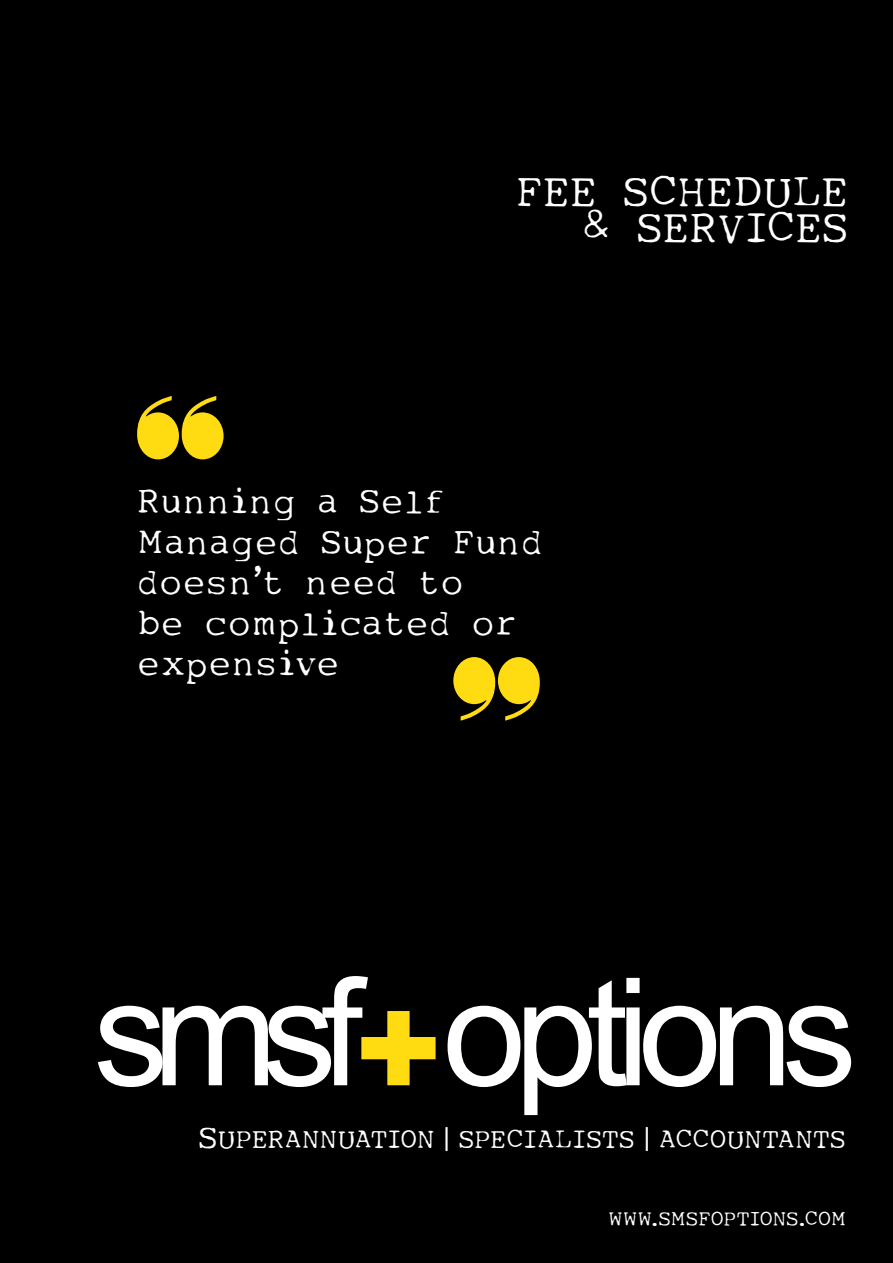
<style>
.page{position:relative;width:893px;height:1263px;background:#000}
.page>*{position:absolute;margin:0;border:0;box-sizing:border-box;transform-origin:0 0}
.t1{font:150px "Arial";letter-spacing:-.075em;color:#fff}
.t2{font:45px "My type of font";letter-spacing:-.035em;color:#fff}
.t3{font:36px/40.5px "My type of font";color:#fff}
.t4{font:27px "My type of font";letter-spacing:-.03em;color:#fff}
.t5{font:21px "My type of font";letter-spacing:-.025em;color:#fff}
.s1{font-family:"Special Elite"}
.s2{font-size:33px}
.s3{font-family:"Calibri"}
</style>
<div class="page">
<svg style="left:137px;top:396px;width:87px;height:63px"></svg>
<svg style="left:453px;top:657px;width:87px;height:63px"></svg>
<svg style="left:361px;top:1011px;width:75px;height:74px"></svg>
<p class="t2" style="left:515px;top:163px;width:335px">FEE SCHEDULE</p>
<p class="t2" style="left:583px;top:199px;width:268px">&amp; SERVICES</p>
<p class="t3" style="left:137px;top:481px;width:407px">Running a Self<br>Managed Super Fund doesn<span class="s1">’</span>t need to<br>be complicated or expensive</p>
<p class="t1" style="left:93px;top:929px;width:765px">smsf options</p>
<p class="t4" style="left:198px;top:1122px;width:649px"><span class="s2">S</span>UPERANNUATION <span class="s3">|</span> SPECIALISTS <span class="s3">|</span> ACCOUNTANTS</p>
<p class="t5" style="left:608px;top:1205px;width:240px">WWW.SMSFOPTIONS.COM</p>
</div>
